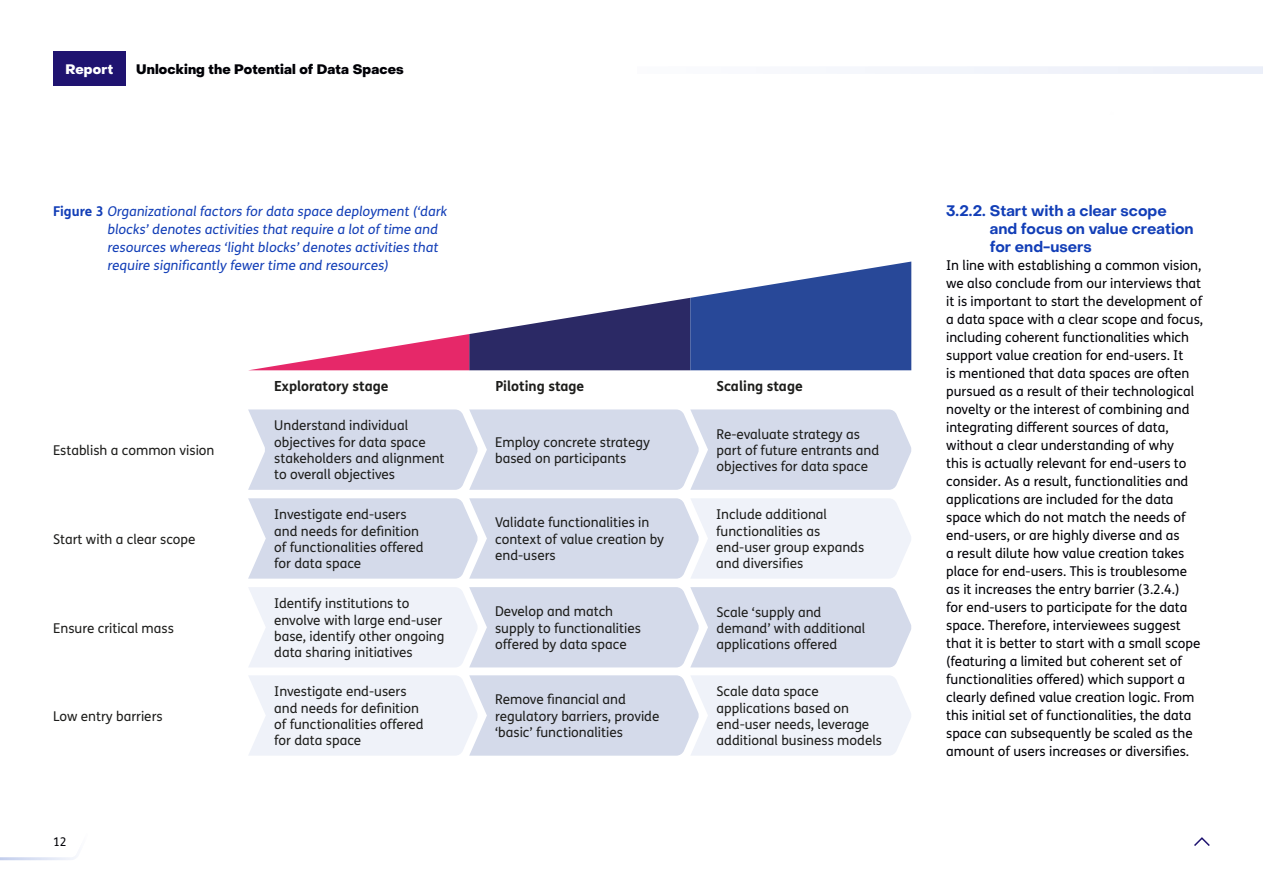
<style>
.page{position:relative;width:1263px;height:893px;background:#fff}
.page>*{position:absolute;margin:0;border:0;box-sizing:border-box;transform-origin:0 0}
.H4_-_Heading_4{font:700 15px/18px "PP Object Sans";color:#123eb7}
.t1{font:700 13.95px "FS Me";color:#1d1d1b}
.P_-_Plat{font:13.5px/18px "FS Me Pro";color:#000106}
.t2{font:13.5px/16.2px "FS Me";color:#1d1d1b}
.t3{font:13.5px/18px "FS Me Pro";letter-spacing:-.005em;color:#123eb7}
.t4{font:800 13.5px "PP Object Sans";letter-spacing:.01em;color:#000106}
.t5{font:800 13.5px "PP Object Sans";letter-spacing:.01em;color:#fff}
.t6{font:12px "FS Me Pro";color:#000106}
.s1{font-weight:700}
</style>
<div class="page">
<svg style="left:0;top:856px;width:76px;height:5px"></svg>
<div style="left:53px;top:51px;width:72px;height:34px;background:#1f1370"></div>
<div style="left:638px;top:66px;width:625px;height:8px;background:#f2f5fb"></div>
<svg style="left:1194px;top:837px;width:16px;height:9px"></svg>
<svg style="left:249px;top:587px;width:662px;height:80px"></svg>
<svg style="left:249px;top:675px;width:662px;height:81px"></svg>
<svg style="left:248px;top:498px;width:663px;height:81px"></svg>
<svg style="left:248px;top:409px;width:663px;height:81px;background:#d6dceb"></svg>
<svg style="left:250px;top:262px;width:661px;height:108px"></svg>
<p class="t5" style="left:66px;top:61px;width:49px">Report</p>
<p class="t4" style="left:136px;top:61px;width:269px">Unlocking the Potential of Data Spaces</p>
<p class="t3" style="left:107px;top:202px;width:343px;text-indent:-54px"><span class="s1">Fi g u re 3</span> Organizational factors for data space deployment (‘dark blocks’ denotes activities that require a lot of time and resources whereas ‘light blocks’ denotes activities that require significantly fewer time and resources)</p>
<p class="t2" style="left:53px;top:442px;width:163px">Establish a common vision</p>
<p class="t2" style="left:53px;top:530px;width:144px">Start with a clear scope</p>
<p class="t2" style="left:53px;top:620px;width:122px">Ensure critical mass</p>
<p class="t2" style="left:53px;top:707px;width:111px">Low entry barriers</p>
<p class="t6" style="left:53px;top:834px;width:15px">12</p>
<p class="t1" style="left:274px;top:375px;width:116px">Exploratory stage</p>
<p class="t1" style="left:495px;top:375px;width:91px">Piloting stage</p>
<p class="t1" style="left:716px;top:375px;width:88px">Scaling stage</p>
<p class="t2" style="left:274px;top:417px;width:172px">Understand individual objectives for data space stakeholders and alignment to overall objectives</p>
<p class="t2" style="left:274px;top:506px;width:151px">Investigate end-users and needs for definition of functionalities offered for data space</p>
<p class="t2" style="left:495px;top:434px;width:156px">Employ concrete strategy based on participants</p>
<p class="t2" style="left:717px;top:425px;width:164px">Re-evaluate strategy as part of future entrants and objectives for data space</p>
<p class="t2" style="left:495px;top:514px;width:170px">Validate functionalities in context of value creation by end-users</p>
<p class="t2" style="left:716px;top:506px;width:150px">Include additional functionalities as end-user group expands and diversifies</p>
<p class="t2" style="left:274px;top:595px;width:172px">Identify institutions to envolve with large end-user base, identify other ongoing data sharing initiatives</p>
<p class="t2" style="left:495px;top:603px;width:147px">Develop and match supply to functionalities offered by data space</p>
<p class="t2" style="left:717px;top:603px;width:150px">Scale ‘supply and demand’ with additional applications offered</p>
<p class="t2" style="left:274px;top:683px;width:151px">Investigate end-users and needs for definition of functionalities offered for data space</p>
<p class="t2" style="left:495px;top:691px;width:166px">Remove financial and regulatory barriers, provide ‘basic’ functionalities</p>
<p class="t2" style="left:717px;top:683px;width:167px">Scale data space applications based on end-user needs, leverage additional business models</p>
<p class="H4_-_Heading_4" style="left:990px;top:202px;width:205px;text-indent:-44px">3.2.2. Start with a clear scope and focus on value creation for end-users</p>
<p class="P_-_Plat" style="left:946px;top:256px;width:258px">In line with establishing a common vision, we also conclude from our interviews that it is important to start the development of a data space with a clear scope and focus, including coherent functionalities which support value creation for end-users. It<br>is mentioned that data spaces are often pursued as a result of their technological novelty or the interest of combining and integrating different sources of data, without a clear understanding of why<br>this is actually relevant for end-users to consider. As a result, functionalities and applications are included for the data space which do not match the needs of end-users, or are highly diverse and as<br>a result dilute how value creation takes place for end-users. This is troublesome as it increases the entry barrier (3.2.4.)<br>for end-users to participate for the data space. Therefore, interviewees suggest that it is better to start with a small scope (featuring a limited but coherent set of functionalities offered) which support a clearly defined value creation logic. From this initial set of functionalities, the data space can subsequently be scaled as the amount of users increases or diversifies.</p>
</div>
